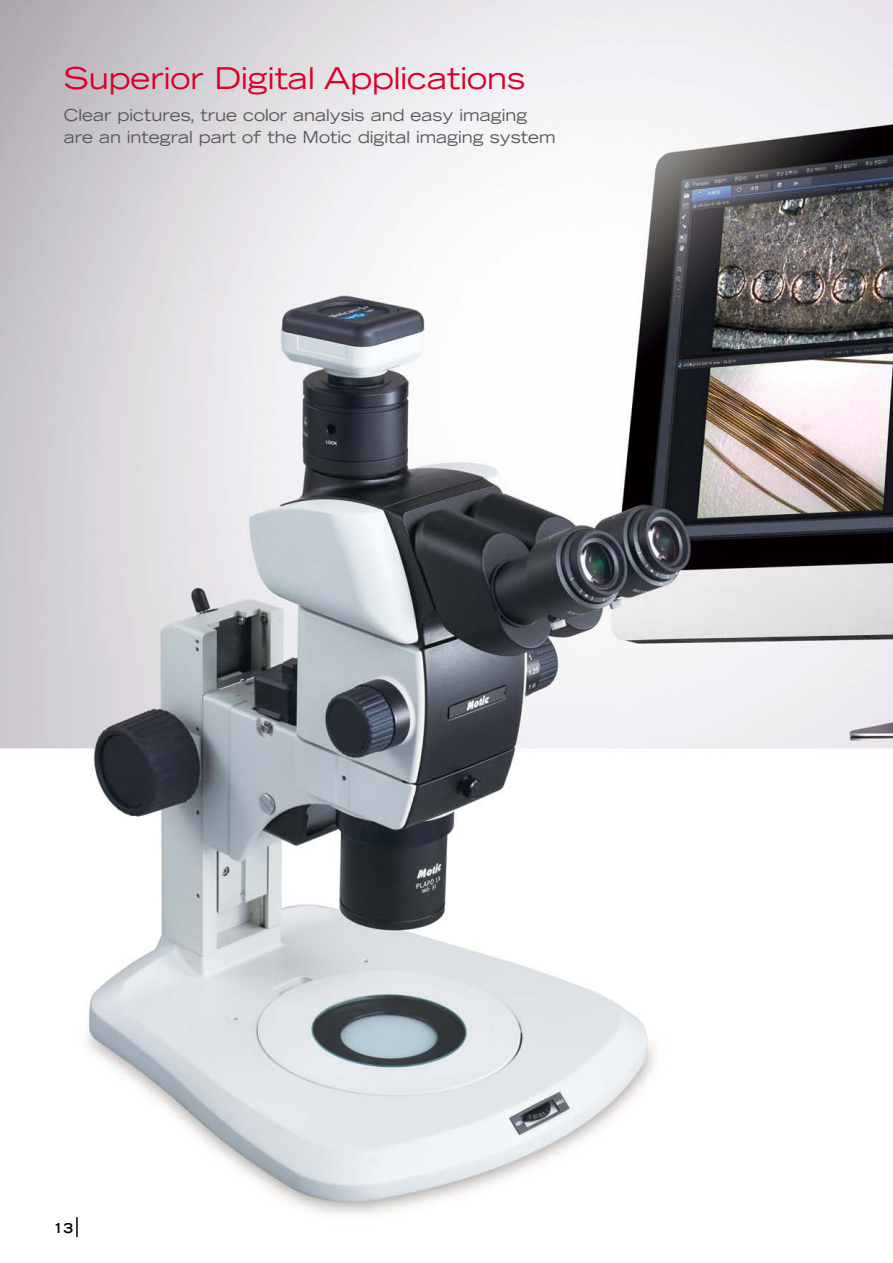
<style>
.page{position:relative;width:893px;height:1263px;background:#fff}
.page>*{position:absolute;margin:0;border:0;box-sizing:border-box;transform-origin:0 0}
.t1{font:expanded 30px "Trade Gothic LT Std";color:#db0029}
.t2{font:expanded 16.5px/22.5px "Trade Gothic LT Std";color:#595757}
.t3{font:700 expanded 13.5px "Trade Gothic LT Std";color:#000}
</style>
<div class="page">
<img style="left:0;top:0;width:893px;height:1238px">
<hr style="left:76px;top:1217px;width:2px;height:20px;background:#040000">
<h1 class="t1" style="left:64px;top:58px;width:463px">Superior Digital Applications</h1>
<p class="t2" style="left:64px;top:103px;width:493px">Clear pictures, true color analysis and easy imaging are an integral part of the Motic digital imaging system</p>
<p class="t3" style="left:54px;top:1219px;width:16px">13</p>
</div>
